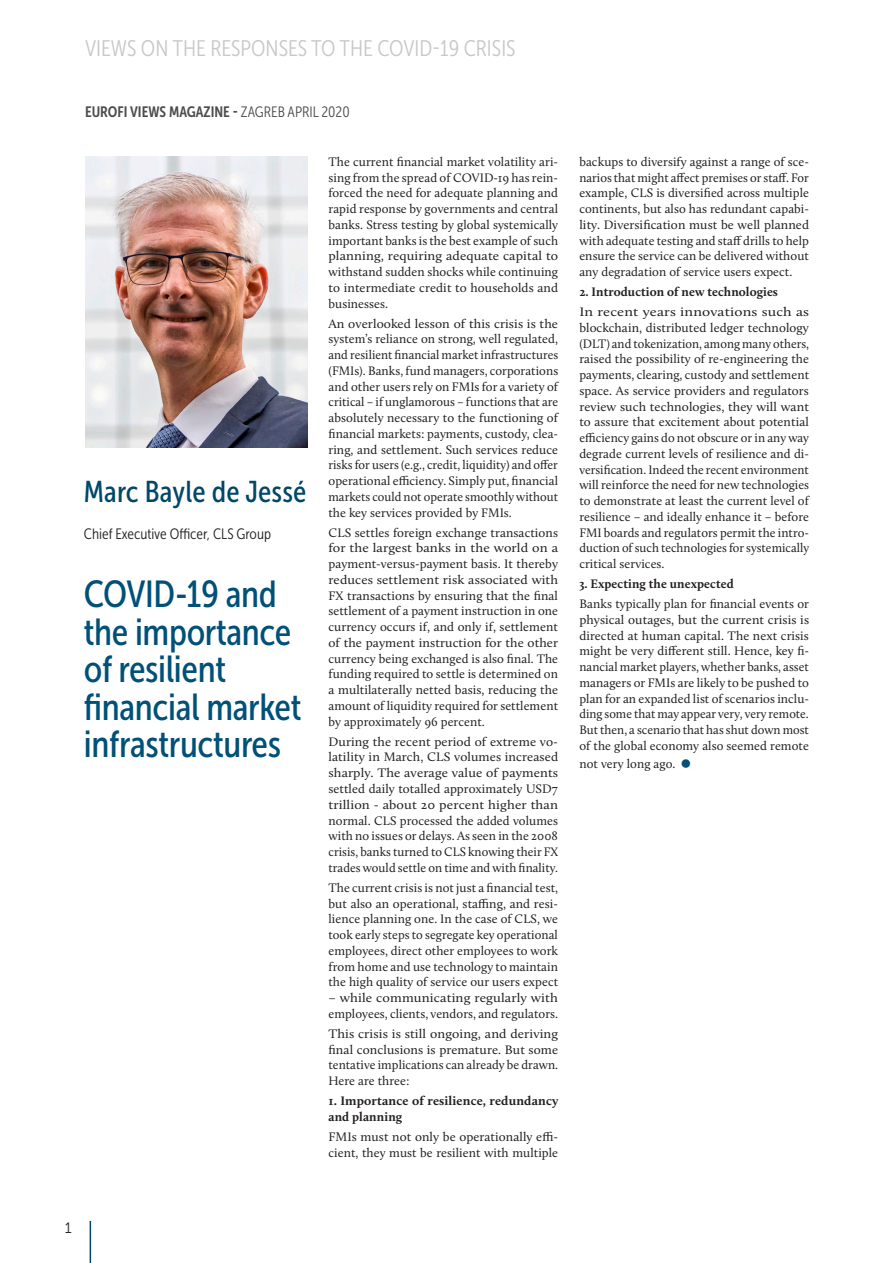
<style>
.page{position:relative;width:893px;height:1263px;background:#fff}
.page>*{position:absolute;margin:0;border:0;box-sizing:border-box;transform-origin:0 0}
.t1{font:37.5px/37.5px "Museo Sans Cond 500";letter-spacing:-.01em;color:#005078}
.BODY_TEXT{font:30px "Museo Sans Cond 500";letter-spacing:.005em;color:#004768}
.t2{font:22.5px "Museo Sans Cond 300";color:#c7c8ca}
.t3{font:15px "Museo Sans Cond 700";color:#4b4c4d}
.BODY_TEXT-2{font:15px "Museo Sans Cond 300";color:#231f20}
.BULLETS{font:15px "Museo Sans 300";color:#231f20}
.BODY_TEXT-3{font:12.75px/15.8px "Calluna";letter-spacing:.005em;color:#231f20;text-align:justify}
.BODY_TEXT-4{font:12.75px/15.8px "Calluna";letter-spacing:.005em;color:#231f20;text-align:justify;scale:1.05 1}
.BODY_TEXT-5{font:12.75px/15.8px "Calluna";letter-spacing:.005em;color:#231f20;text-align:justify;scale:1.19 1}
.BODY_TEXT-6{font:12.75px/15.8px "Calluna";letter-spacing:.005em;color:#231f20;text-align:justify;scale:1.07 1}
.BODY_TEXT-7{font:12.75px/15.8px "Calluna";letter-spacing:.005em;color:#231f20;scale:1.1 1}
.BODY_TEXT-8{font:700 12.75px "Calluna";letter-spacing:.005em;color:#231f20}
.BODY_TEXT-9{font:700 12.75px/15.8px "Calluna";letter-spacing:.005em;color:#231f20;scale:1.04 1}
.s1{font-family:"Museo Sans Cond 300"}
</style>
<div class="page">
<hr style="left:90px;top:1221px;width:1px;height:42px;background:#004768">
<img style="left:85px;top:156px;width:222px;height:292px">
<p class="t2" style="left:85px;top:36px;width:432px">VIEWS ON THE RESPONSES TO THE COVID-19 CRISIS</p>
<p class="t3" style="left:85px;top:103px;width:266px">EUROFI VIEWS MAGAZINE - <span class="s1">ZAGREB APRIL 2020</span></p>
<p class="BODY_TEXT" style="left:84px;top:475px;width:224px">Marc Bayle de Jessé</p>
<p class="BODY_TEXT-2" style="left:84px;top:526px;width:189px">Chief Executive Officer, CLS Group</p>
<p class="t1" style="left:84px;top:576px;width:219px">COVID-19 and the importance of resilient financial market infrastructures</p>
<p class="BODY_TEXT-3" style="left:328px;top:154px;width:231px">The current financial market volatility ari&shy;sing from the spread of COVID-19 has rein&shy;forced the need for adequate planning and rapid response by governments and central banks. Stress testing by global systemically important banks is the best example of such planning, requiring adequate capital to withstand sudden shocks while continuing to intermediate credit to households and businesses.</p>
<p class="BODY_TEXT-4" style="left:328px;top:315px;width:220px">An overlooked lesson of this crisis is the system’s reliance on strong, well regulated, and resilient financial market infrastructures (FMIs). Banks, fund managers, corporations and other users rely on FMIs for a variety of critical – if unglamorous – functions that are absolutely necessary to the functioning of financial markets: payments, custody, clea&shy;ring, and settlement. Such services reduce risks for users (e.g., credit, liquidity) and offer operational efficiency. Simply put, financial markets could not operate smoothly without the key services provided by FMIs.</p>
<p class="BODY_TEXT-3" style="left:328px;top:524px;width:231px">CLS settles foreign exchange transactions for the largest banks in the world on a payment-versus-payment basis. It thereby reduces settlement risk associated with FX transactions by ensuring that the final settlement of a payment instruction in one currency occurs if, and only if, settlement of the payment instruction for the other currency being exchanged is also final. The funding required to settle is determined on a multilaterally netted basis, reducing the amount of liquidity required for settlement by approximately 96 percent.</p>
<p class="BODY_TEXT-4" style="left:328px;top:733px;width:220px">During the recent period of extreme vo&shy;latility in March, CLS volumes increased sharply. The average value of payments settled daily totalled approximately USD7 trillion - about 20 percent higher than normal. CLS processed the added volumes with no issues or delays. As seen in the 2008 crisis, banks turned to CLS knowing their FX trades would settle on time and with finality.</p>
<p class="BODY_TEXT-3" style="left:328px;top:879px;width:231px">The current crisis is not just a financial test, but also an operational, staffing, and resi&shy;lience planning one. In the case of CLS, we took early steps to segregate key operational employees, direct other employees to work from home and use technology to maintain the high quality of service our users expect</p>
<p class="BODY_TEXT-7" style="left:328px;top:990px;width:210px">– while communicating regularly with employees, clients, vendors, and regulators.</p>
<p class="BODY_TEXT-6" style="left:328px;top:1025px;width:216px">This crisis is still ongoing, and deriving final conclusions is premature. But some tentative implications can already be drawn.<br>Here are three:</p>
<p class="BODY_TEXT-9" style="left:328px;top:1093px;width:222px">1. Importance of resilience, redundancy and planning</p>
<p class="BODY_TEXT-3" style="left:328px;top:1128px;width:231px">FMIs must not only be operationally effi&shy;cient, they must be resilient with multiple</p>
<p class="BODY_TEXT-3" style="left:579px;top:154px;width:231px">backups to diversify against a range of sce&shy;narios that might affect premises or staff. For example, CLS is diversified across multiple continents, but also has redundant capabi&shy;lity. Diversification must be well planned with adequate testing and staff drills to help ensure the service can be delivered without any degradation of service users expect.</p>
<p class="BODY_TEXT-8" style="left:579px;top:284px;width:200px">2. Introduction of new technologies</p>
<p class="BODY_TEXT-5" style="left:579px;top:304px;width:195px">In recent years innovations such as blockchain, distributed ledger technology (DLT) and tokenization, among many others, raised the possibility of re-engineering the payments, clearing, custody and settlement space. As service providers and regulators review such technologies, they will want to assure that excitement about potential efficiency gains do not obscure or in any way degrade current levels of resilience and di&shy;versification. Indeed the recent environment will reinforce the need for new technologies to demonstrate at least the current level of resilience – and ideally enhance it – before FMI boards and regulators permit the intro&shy;duction of such technologies for systemically critical services.</p>
<p class="BODY_TEXT-8" style="left:579px;top:576px;width:156px">3. Expecting the unexpected</p>
<p class="BODY_TEXT-3" style="left:579px;top:596px;width:231px">Banks typically plan for financial events or physical outages, but the current crisis is directed at human capital. The next crisis might be very different still. Hence, key fi&shy;nancial market players, whether banks, asset managers or FMIs are likely to be pushed to plan for an expanded list of scenarios inclu&shy;ding some that may appear very, very remote.<br>But then, a scenario that has shut down most of the global economy also seemed remote</p>
<p class="BODY_TEXT-3" style="left:579px;top:756px;width:98px">not very long ago.</p>
<p class="BULLETS" style="left:65px;top:1220px;width:8px">1</p>
</div>
